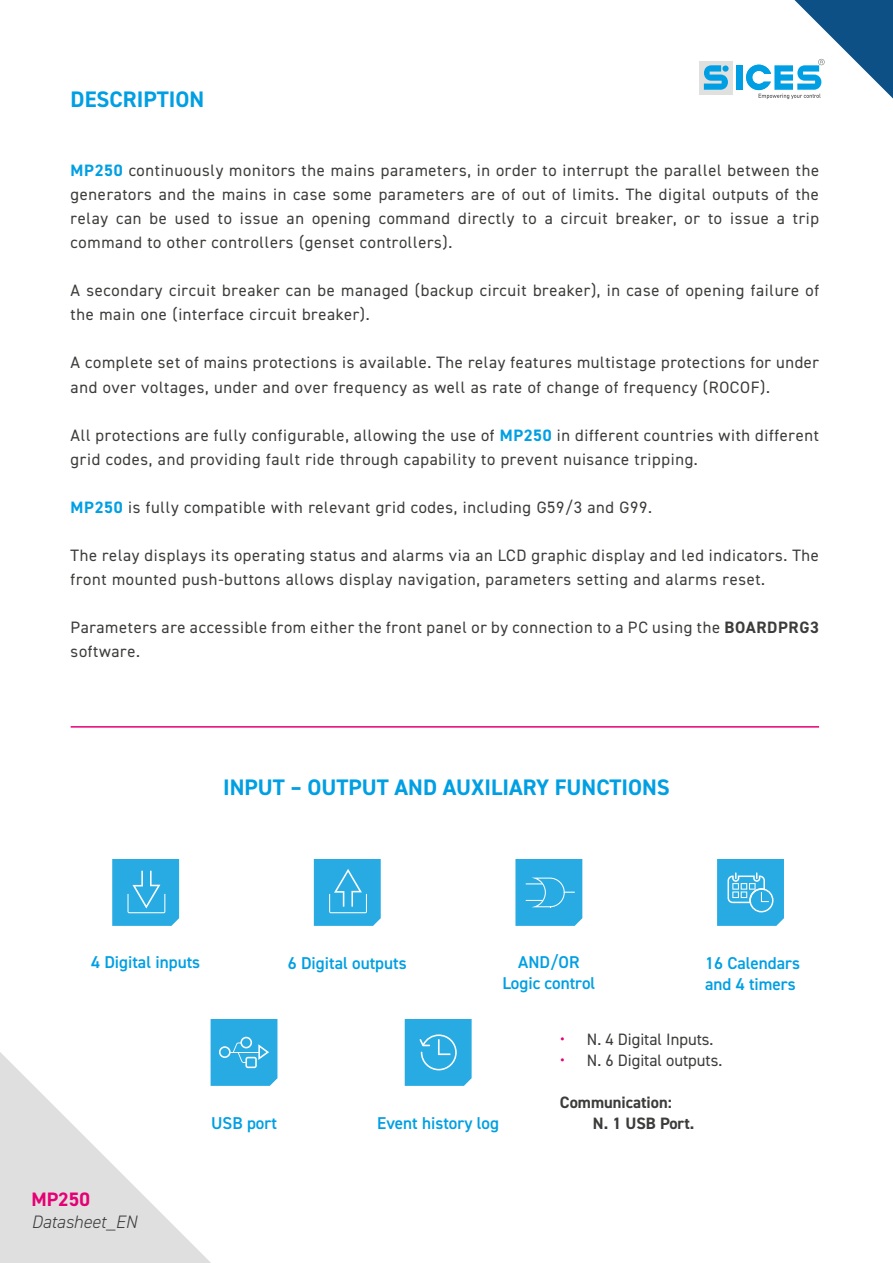
<style>
.page{position:relative;width:893px;height:1263px;background:#fff}
.page>*{position:absolute;margin:0;border:0;box-sizing:border-box;transform-origin:0 0}
.t1{font:700 22.5px "DIN2014";color:#009fe3}
.t2{font:700 19.5px "DIN2014";color:#e60074}
.t3{font:italic 300 18px "DIN2014";color:#3c3c3b}
.t4{font:600 17.1px/21.5px "DIN2014";color:#009fe3;text-align:center}
.t5{font:16.5px/24px "DIN2014";letter-spacing:.04em;color:#3c3c3b}
.t6{font:16.5px "DIN2014";color:#3c3c3b}
.t7{font:700 16.5px/21px "DIN2014";color:#3c3c3b}
.s1{font-weight:700;color:#009fe3}
.s2{font-weight:700}
.s3{font-size:18px;color:#e60074}
</style>
<div class="page">
<svg style="left:0;top:1019px;width:211px;height:244px"></svg>
<div style="left:699px;top:61px;width:33px;height:33px;background:#e0e0df"></div>
<svg style="left:704px;top:0;width:189px;height:100px"></svg>
<hr style="left:71px;top:726px;width:748px;height:2px;background:#e60074">
<svg style="left:211px;top:1019px;width:66px;height:67px;background:#36b0e3"></svg>
<svg style="left:112px;top:859px;width:67px;height:67px;background:#35b0e3"></svg>
<svg style="left:515px;top:859px;width:67px;height:67px;background:#33afe3"></svg>
<svg style="left:314px;top:859px;width:67px;height:67px;background:#35b0e3"></svg>
<svg style="left:717px;top:859px;width:67px;height:67px;background:#3eb3e4"></svg>
<svg style="left:405px;top:1019px;width:67px;height:67px;background:#35b0e3"></svg>
<h1 class="t1" style="left:71px;top:84px;width:135px">DESCRIPTION</h1>
<p class="t5" style="left:71px;top:158px;width:750px;text-align:justify"><span class="s1">MP250</span> continuously monitors the mains parameters, in order to interrupt the parallel between the generators and the mains in case some parameters are of out of limits. The digital outputs of the relay can be used to issue an opening command directly to a circuit breaker, or to issue a trip command to other controllers (genset controllers).</p>
<p class="t5" style="left:71px;top:278px;width:750px">A secondary circuit breaker can be managed (backup circuit breaker), in case of opening failure of the main one (interface circuit breaker).</p>
<p class="t5" style="left:71px;top:350px;width:750px">A complete set of mains protections is available. The relay features multistage protections for under and over voltages, under and over frequency as well as rate of change of frequency (ROCOF).</p>
<p class="t5" style="left:71px;top:422px;width:750px">All protections are fully configurable, allowing the use of <span class="s1">MP250</span> in different countries with different grid codes, and providing fault ride through capability to prevent nuisance tripping.</p>
<p class="t5" style="left:71px;top:494px;width:583px"><span class="s1">MP250</span> is fully compatible with relevant grid codes, including G59/3 and G99.</p>
<p class="t5" style="left:71px;top:542px;width:750px">The relay displays its operating status and alarms via an LCD graphic display and led indicators. The front mounted push-buttons allows display navigation, parameters setting and alarms reset.</p>
<p class="t5" style="left:71px;top:614px;width:750px">Parameters are accessible from either the front panel or by connection to a PC using the <span class="s2">BOARDPRG3 </span>software.</p>
<h1 class="t1" style="left:223px;top:772px;width:448px">INPUT – OUTPUT AND AUXILIARY FUNCTIONS</h1>
<p class="t4" style="left:91px;top:951px;width:111px">4 Digital inputs</p>
<p class="t4" style="left:502px;top:951px;width:95px">AND/OR<br>Logic control</p>
<p class="t4" style="left:288px;top:952px;width:120px">6 Digital outputs</p>
<p class="t4" style="left:705px;top:952px;width:96px;text-align:left">16 Calendars and 4 timers</p>
<p class="t2" style="left:31px;top:1186px;width:60px">MP250</p>
<p class="t3" style="left:31px;top:1210px;width:107px">Datasheet_EN</p>
<p class="t4" style="left:211px;top:1112px;width:67px">USB port</p>
<p class="t4" style="left:377px;top:1112px;width:123px">Event history log</p>
<p class="t6" style="left:560px;top:1029px;width:155px"><span class="s3">•</span> N. 4 Digital Inputs.</p>
<p class="t6" style="left:560px;top:1050px;width:164px"><span class="s3">•</span> N. 6 Digital outputs.</p>
<p class="t7" style="left:593px;top:1092px;width:103px;text-indent:-33px">Communication:<br>N. 1 USB Port.</p>
</div>
